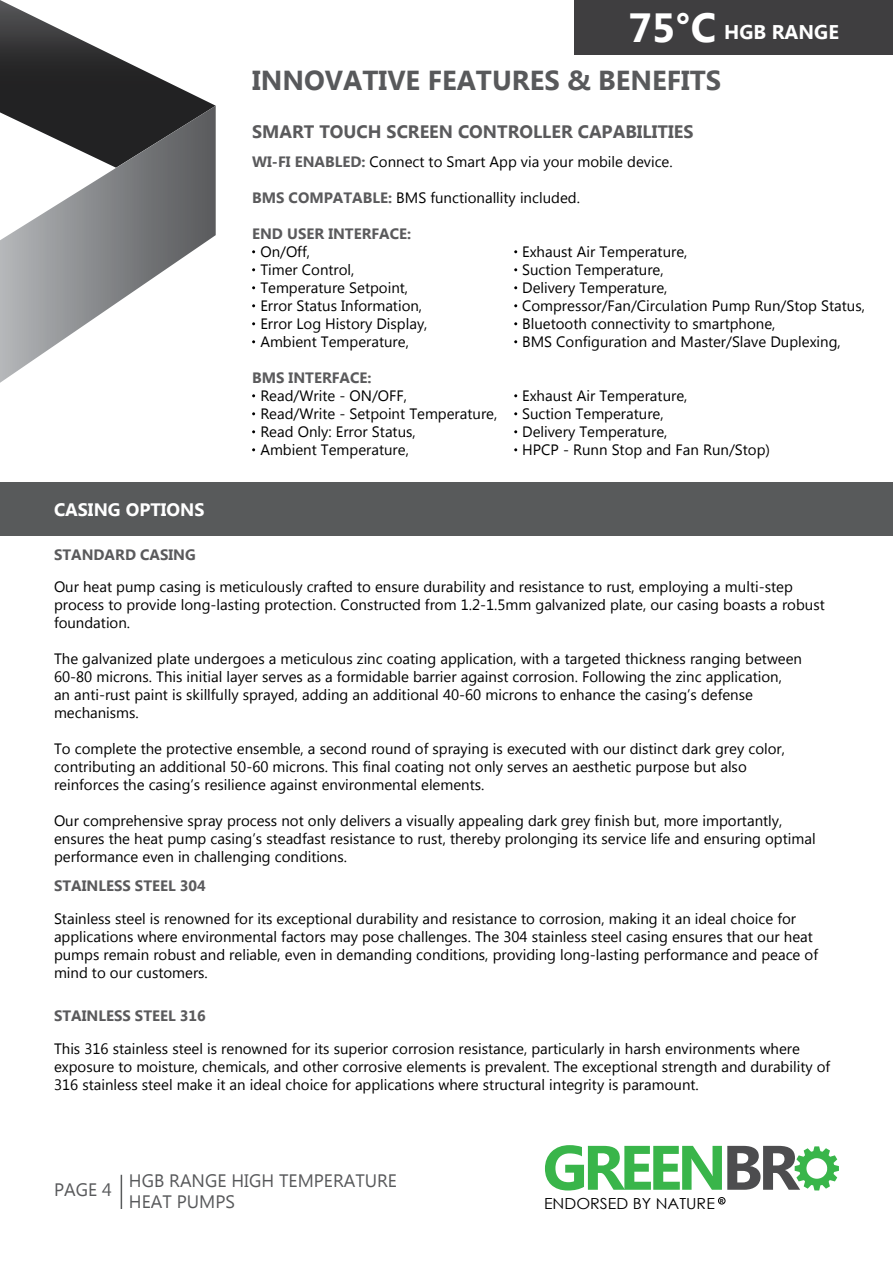
<style>
.page{position:relative;width:893px;height:1263px;background:#fff}
.page>*{position:absolute;margin:0;border:0;box-sizing:border-box;transform-origin:0 0}
.t1{font:700 27.45px "Myanmar Text";color:#58595b}
.t2{font:700 19.8px "Myanmar Text";color:#fff}
.t3{font:700 18px "Myanmar Text";color:#5a5a5c}
.t4{font:18px/21.6px "Myanmar Text";color:#58595b}
.t5{font:700 18px "Myanmar Text";color:#fff}
.t6{font:15.3px "Century Gothic";color:#000;scale:1.05 1}
.t7{font:15px/18px "Myanmar Text";color:#000}
.t8{font:700 15px "Myanmar Text";color:#5a5a5c}
.t9{font:700 5.4px "Arial";color:#000}
.s1{font-size:40.65px}
.s2{font-weight:700;color:#5a5a5c}
</style>
<div class="page">
<div style="left:0;top:482px;width:893px;height:53px;background:#585a5b"></div>
<svg style="left:545px;top:1145px;width:294px;height:45px"></svg>
<div style="left:718px;top:1197px;width:7px;height:7px;border:1px solid #000;border-radius:50%"></div>
<hr style="left:121px;top:1175px;width:1px;height:34px;background:#585a5b">
<div style="left:574px;top:0;width:319px;height:54px;background:#3f3e40"></div>
<svg style="left:0;top:0;width:216px;height:106px"></svg>
<svg style="left:0;top:106px;width:216px;height:277px"></svg>
<h2 class="t2" style="left:628px;top:21px;width:212px"><span class="s1">75°C</span> HGB RANGE</h2>
<h1 class="t1" style="left:252px;top:65px;width:470px">INNOVATIVE FEATURES &amp; BENEFITS</h1>
<p class="t3" style="left:252px;top:121px;width:443px">SMART TOUCH SCREEN CONTROLLER CAPABILITIES</p>
<p class="t7" style="left:252px;top:153px;width:422px"><span class="s2">WI-FI ENABLED:</span> Connect to Smart App via your mobile device.</p>
<p class="t7" style="left:252px;top:189px;width:329px"><span class="s2">BMS COMPATABLE:</span> BMS functionallity included.</p>
<p class="t8" style="left:252px;top:225px;width:161px">END USER INTERFACE:</p>
<p class="t7" style="left:260px;top:243px;width:51px">On/Off,</p>
<p class="t7" style="left:522px;top:243px;width:167px">Exhaust Air Temperature,</p>
<p class="t7" style="left:260px;top:261px;width:96px">Timer Control,</p>
<p class="t7" style="left:522px;top:261px;width:143px">Suction Temperature,</p>
<p class="t7" style="left:260px;top:279px;width:149px">Temperature Setpoint,</p>
<p class="t7" style="left:522px;top:279px;width:147px">Delivery Temperature,</p>
<p class="t7" style="left:260px;top:297px;width:163px">Error Status Information,</p>
<p class="t7" style="left:522px;top:297px;width:344px">Compressor/Fan/Circulation Pump Run/Stop Status,</p>
<p class="t7" style="left:260px;top:315px;width:169px">Error Log History Display,</p>
<p class="t7" style="left:522px;top:315px;width:255px">Bluetooth connectivity to smartphone,</p>
<p class="t7" style="left:260px;top:333px;width:150px">Ambient Temperature,</p>
<p class="t7" style="left:522px;top:333px;width:320px">BMS Configuration and Master/Slave Duplexing,</p>
<p class="t8" style="left:252px;top:369px;width:121px">BMS INTERFACE:</p>
<p class="t7" style="left:260px;top:387px;width:148px">Read/Write - ON/OFF,</p>
<p class="t7" style="left:522px;top:387px;width:167px">Exhaust Air Temperature,</p>
<p class="t7" style="left:260px;top:405px;width:239px">Read/Write - Setpoint Temperature,</p>
<p class="t7" style="left:522px;top:405px;width:143px">Suction Temperature,</p>
<p class="t7" style="left:260px;top:423px;width:157px">Read Only: Error Status,</p>
<p class="t7" style="left:522px;top:423px;width:147px">Delivery Temperature,</p>
<p class="t7" style="left:260px;top:441px;width:150px">Ambient Temperature,</p>
<p class="t7" style="left:522px;top:441px;width:249px">HPCP - Runn Stop and Fan Run/Stop)</p>
<p class="t5" style="left:54px;top:500px;width:152px">CASING OPTIONS</p>
<p class="t8" style="left:54px;top:546px;width:143px">STANDARD CASING</p>
<p class="t7" style="left:54px;top:578px;width:772px">Our heat pump casing is meticulously crafted to ensure durability and resistance to rust, employing a multi-step process to provide long-lasting protection. Constructed from 1.2-1.5mm galvanized plate, our casing boasts a robust foundation.</p>
<p class="t7" style="left:54px;top:650px;width:749px">The galvanized plate undergoes a meticulous zinc coating application, with a targeted thickness ranging between 60-80 microns. This initial layer serves as a formidable barrier against corrosion. Following the zinc application,<br>an anti-rust paint is skillfully sprayed, adding an additional 40-60 microns to enhance the casing’s defense mechanisms.</p>
<p class="t7" style="left:54px;top:740px;width:732px">To complete the protective ensemble, a second round of spraying is executed with our distinct dark grey color, contributing an additional 50-60 microns. This final coating not only serves an aesthetic purpose but also reinforces the casing’s resilience against environmental elements.</p>
<p class="t7" style="left:54px;top:812px;width:763px">Our comprehensive spray process not only delivers a visually appealing dark grey finish but, more importantly, ensures the heat pump casing’s steadfast resistance to rust, thereby prolonging its service life and ensuring optimal performance even in challenging conditions.</p>
<p class="t8" style="left:54px;top:877px;width:153px">STAINLESS STEEL 304</p>
<p class="t7" style="left:54px;top:909px;width:765px">Stainless steel is renowned for its exceptional durability and resistance to corrosion, making it an ideal choice for applications where environmental factors may pose challenges. The 304 stainless steel casing ensures that our heat pumps remain robust and reliable, even in demanding conditions, providing long-lasting performance and peace of mind to our customers.</p>
<p class="t8" style="left:54px;top:1007px;width:153px">STAINLESS STEEL 316</p>
<p class="t7" style="left:54px;top:1039px;width:778px">This 316 stainless steel is renowned for its superior corrosion resistance, particularly in harsh environments where exposure to moisture, chemicals, and other corrosive elements is prevalent. The exceptional strength and durability of<br>316 stainless steel make it an ideal choice for applications where structural integrity is paramount.</p>
<p class="t4" style="left:54px;top:1179px;width:59px">PAGE 4</p>
<p class="t4" style="left:129px;top:1170px;width:270px">HGB RANGE HIGH TEMPERATURE<br>HEAT PUMPS</p>
<p class="t6" style="left:544px;top:1192px;width:164px">ENDORSED BY NATURE</p>
<p class="t9" style="left:720px;top:1197px;width:5px">R</p>
</div>
